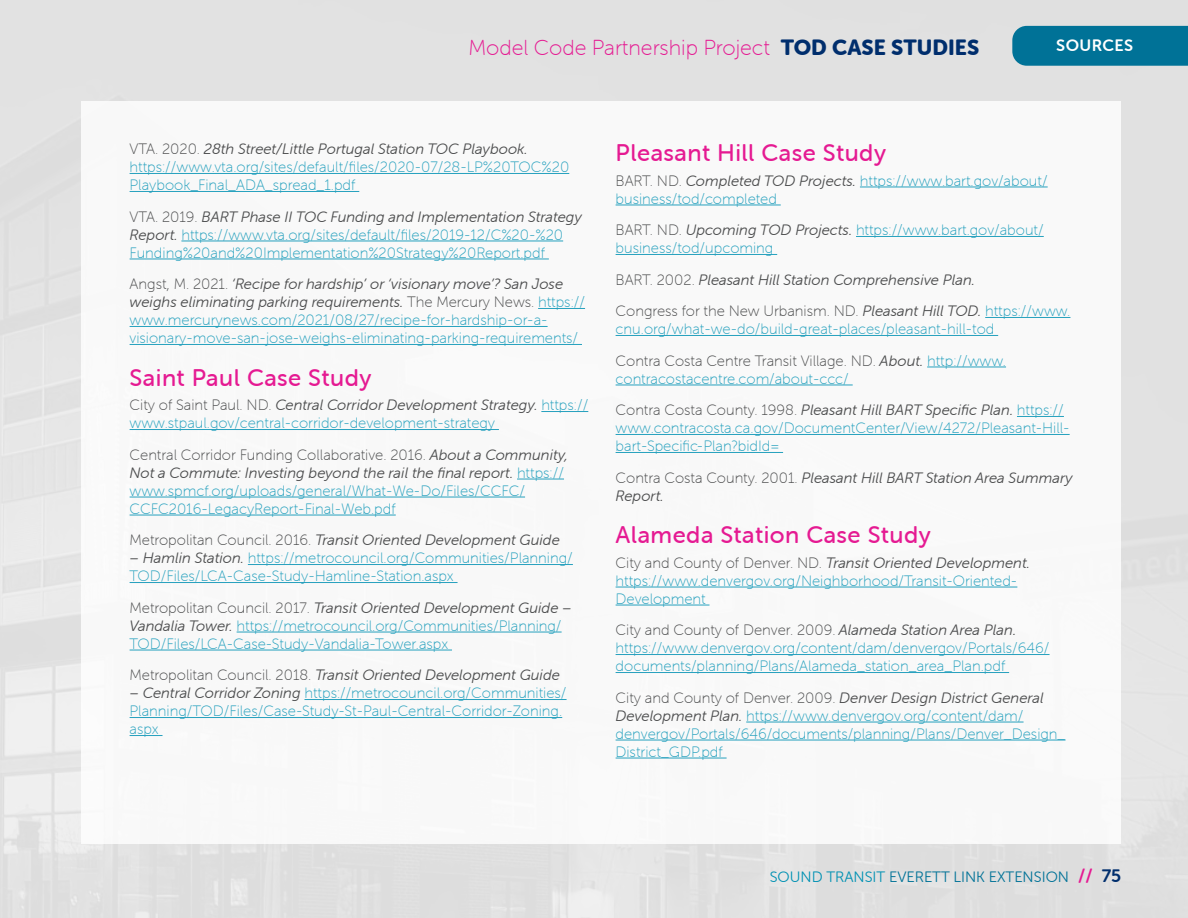
<style>
.page{position:relative;width:1188px;height:918px;background:#fff}
.page>*{position:absolute;margin:0;border:0;box-sizing:border-box;transform-origin:0 0}
.Heading_Three{font:24px "Museo Sans Rounded 500";letter-spacing:.02em;color:#e51a92}
.t1{font:21.6px "Museo Sans Rounded 100";color:#e51a92}
.t2{font:16.5px "Museo Sans Rounded 700";letter-spacing:.025em;color:#fff}
.t3{font:15px/18px "Museo Sans Rounded 100";color:#26a1be}
.t4{font:italic 15px/18px "Museo Sans Rounded 300";color:#4b4c4d}
.t5{font:15px "Museo Sans Rounded 300";color:#007297}
.s1{font-family:"Museo Sans Rounded 900";color:#002e6d}
.s2{color:#4b4c4d}
.s3{font-family:"Museo Sans Rounded 300";font-style:italic;color:#4b4c4d}
.s4{font-family:"Museo Sans Rounded 100";font-style:normal}
.s5{color:#0091b3}
.s6{font-family:"Museo Sans Rounded 700";font-size:18px;color:#e51a92}
.s7{font-family:"Museo Sans Rounded 700";font-size:18px;color:#002e6d}
</style>
<div class="page">
<hr style="left:130px;top:173px;width:439px;height:1px;background:#26a1be">
<hr style="left:130px;top:191px;width:229px;height:1px;background:#26a1be">
<hr style="left:181px;top:241px;width:382px;height:1px;background:#26a1be">
<hr style="left:130px;top:259px;width:419px;height:1px;background:#26a1be">
<hr style="left:538px;top:308px;width:47px;height:1px;background:#26a1be">
<hr style="left:130px;top:326px;width:418px;height:1px;background:#26a1be">
<hr style="left:130px;top:344px;width:452px;height:1px;background:#26a1be">
<hr style="left:541px;top:411px;width:47px;height:1px;background:#26a1be">
<hr style="left:130px;top:429px;width:369px;height:1px;background:#26a1be">
<hr style="left:517px;top:479px;width:47px;height:1px;background:#26a1be">
<hr style="left:130px;top:497px;width:395px;height:1px;background:#26a1be">
<hr style="left:130px;top:515px;width:266px;height:1px;background:#26a1be">
<hr style="left:248px;top:564px;width:325px;height:1px;background:#26a1be">
<hr style="left:130px;top:582px;width:328px;height:1px;background:#26a1be">
<hr style="left:237px;top:632px;width:325px;height:1px;background:#26a1be">
<hr style="left:130px;top:650px;width:322px;height:1px;background:#26a1be">
<hr style="left:304px;top:699px;width:263px;height:1px;background:#26a1be">
<hr style="left:130px;top:717px;width:432px;height:1px;background:#26a1be">
<hr style="left:130px;top:735px;width:33px;height:1px;background:#26a1be">
<hr style="left:860px;top:187px;width:188px;height:1px;background:#26a1be">
<hr style="left:616px;top:205px;width:165px;height:1px;background:#26a1be">
<hr style="left:856px;top:236px;width:188px;height:1px;background:#26a1be">
<hr style="left:616px;top:254px;width:161px;height:1px;background:#26a1be">
<hr style="left:985px;top:317px;width:85px;height:1px;background:#26a1be">
<hr style="left:616px;top:335px;width:382px;height:1px;background:#26a1be">
<hr style="left:927px;top:367px;width:79px;height:1px;background:#26a1be">
<hr style="left:616px;top:385px;width:237px;height:1px;background:#26a1be">
<hr style="left:1017px;top:416px;width:47px;height:1px;background:#26a1be">
<hr style="left:616px;top:434px;width:454px;height:1px;background:#26a1be">
<hr style="left:616px;top:452px;width:167px;height:1px;background:#26a1be">
<hr style="left:616px;top:587px;width:401px;height:1px;background:#26a1be">
<hr style="left:616px;top:605px;width:93px;height:1px;background:#26a1be">
<hr style="left:616px;top:654px;width:434px;height:1px;background:#26a1be">
<hr style="left:616px;top:672px;width:393px;height:1px;background:#26a1be">
<hr style="left:746px;top:722px;width:278px;height:1px;background:#26a1be">
<hr style="left:616px;top:740px;width:450px;height:1px;background:#26a1be">
<hr style="left:616px;top:758px;width:111px;height:1px;background:#26a1be">
<div style="left:1012px;top:26px;width:176px;height:40px;background:#007297"></div>
<p class="t1" style="left:469px;top:36px;width:512px">Model Code Partnership Project <span class="s1">TOD CASE STUDIES</span></p>
<p class="t2" style="left:1056px;top:36px;width:79px">SOURCES</p>
<p class="t3" style="left:130px;top:140px;width:441px"><span class="s2">VTA. 2020.</span> <span class="s3">28th Street/Little Portugal Station TOC Playbook. </span>https://www.vta.org/sites/default/files/2020-07/28-LP%20TOC%20<br>Playbook_Final_ADA_spread_1.pdf</p>
<p class="t3" style="left:130px;top:208px;width:454px"><span class="s2">VTA. 2019.</span> <span class="s3">BART Phase II TOC Funding and Implementation Strategy<br>Report.</span> https://www.vta.org/sites/default/files/2019-12/C%20-%20<br>Funding%20and%20Implementation%20Strategy%20Report.pdf</p>
<p class="t3" style="left:130px;top:275px;width:457px"><span class="s2">Angst, M. 2021.</span> <span class="s3">‘Recipe for hardship’ or ‘visionary move’? San Jose weighs eliminating parking requirements.</span> <span class="s2">The Mercury News.</span> https:// www.mercurynews.com/2021/08/27/recipe-for-hardship-or-a&shy;visionary-move-san-jose-weighs-eliminating-parking-requirements/</p>
<p class="Heading_Three" style="left:130px;top:364px;width:243px">Saint Paul Case Study</p>
<p class="t3" style="left:130px;top:396px;width:460px"><span class="s2">City of Saint Paul. ND.</span> <span class="s3">Central Corridor Development Strategy.</span> https:// www.stpaul.gov/central-corridor-development-strategy</p>
<p class="t3" style="left:130px;top:446px;width:440px"><span class="s2">Central Corridor Funding Collaborative. 2016.</span> <span class="s3">About a Community, Not a Commute: Investing beyond the rail the final report.</span> https:// www.spmcf.org/uploads/general/What-We-Do/Files/CCFC/ CCFC2016-LegacyReport-Final-Web.pdf</p>
<p class="t4" style="left:130px;top:531px;width:432px"><span class="s4">Metropolitan Council. 2016.</span> Transit Oriented Development Guide</p>
<p class="t3" style="left:130px;top:549px;width:445px"><span class="s3">– Hamlin Station.</span> https://metrocouncil.org/Communities/Planning/<br>TOD/Files/LCA-Case-Study-Hamline-Station.aspx</p>
<p class="t3" style="left:130px;top:599px;width:444px"><span class="s2">Metropolitan Council. 2017.</span> <span class="s3">Transit Oriented Development Guide –<br>Vandalia Tower.</span> https://metrocouncil.org/Communities/Planning/<br>TOD/Files/LCA-Case-Study-Vandalia-Tower.aspx</p>
<p class="t4" style="left:130px;top:666px;width:432px"><span class="s4">Metropolitan Council. 2018.</span> Transit Oriented Development Guide</p>
<p class="t3" style="left:130px;top:684px;width:438px"><span class="s3">– Central Corridor Zoning</span> https://metrocouncil.org/Communities/<br>Planning/TOD/Files/Case-Study-St-Paul-Central-Corridor-Zoning. aspx</p>
<p class="Heading_Three" style="left:616px;top:140px;width:272px">Pleasant Hill Case Study</p>
<p class="t3" style="left:616px;top:172px;width:434px"><span class="s2">BART. ND.</span> <span class="s3">Completed TOD Projects.</span> https://www.bart.gov/about/ business/tod/completed</p>
<p class="t3" style="left:616px;top:221px;width:430px"><span class="s2">BART. ND.</span> <span class="s3">Upcoming TOD Projects.</span> https://www.bart.gov/about/ business/tod/upcoming</p>
<p class="t4" style="left:616px;top:271px;width:361px"><span class="s4">BART. 2002.</span> Pleasant Hill Station Comprehensive Plan.</p>
<p class="t3" style="left:616px;top:302px;width:456px"><span class="s2">Congress for the New Urbanism. ND.</span> <span class="s3">Pleasant Hill TOD.</span> https://www. cnu.org/what-we-do/build-great-places/pleasant-hill-tod</p>
<p class="t3" style="left:616px;top:352px;width:392px"><span class="s2">Contra Costa Centre Transit Village. ND.</span> <span class="s3">About.</span> http://www. contracostacentre.com/about-ccc/</p>
<p class="t3" style="left:616px;top:401px;width:456px"><span class="s2">Contra Costa County. 1998.</span> <span class="s3">Pleasant Hill BART Specific Plan.</span> https:// www.contracosta.ca.gov/DocumentCenter/View/4272/Pleasant-Hill&shy;bart-Specific-Plan?bidId=</p>
<p class="t4" style="left:616px;top:469px;width:459px"><span class="s4">Contra Costa County. 2001.</span> Pleasant Hill BART Station Area Summary<br>Report.</p>
<p class="Heading_Three" style="left:616px;top:522px;width:317px">Alameda Station Case Study</p>
<p class="t3" style="left:616px;top:554px;width:416px"><span class="s2">City and County of Denver. ND.</span> <span class="s3">Transit Oriented Development. </span>https://www.denvergov.org/Neighborhood/Transit-Oriented-<br>Development</p>
<p class="t3" style="left:616px;top:621px;width:435px"><span class="s2">City and County of Denver. 2009.</span> <span class="s3">Alameda Station Area Plan. </span>https://www.denvergov.org/content/dam/denvergov/Portals/646/ documents/planning/Plans/Alameda_station_area_Plan.pdf</p>
<p class="t3" style="left:616px;top:689px;width:451px"><span class="s2">City and County of Denver. 2009.</span> <span class="s3">Denver Design District General Development Plan.</span> https://www.denvergov.org/content/dam/ denvergov/Portals/646/documents/planning/Plans/Denver_Design_ District_GDP.pdf</p>
<p class="t5" style="left:770px;top:869px;width:353px"><span class="s5">SOUND TRANSIT</span> EVERETT LINK EXTENSION <span class="s6">//</span> <span class="s7">75</span></p>
</div>
